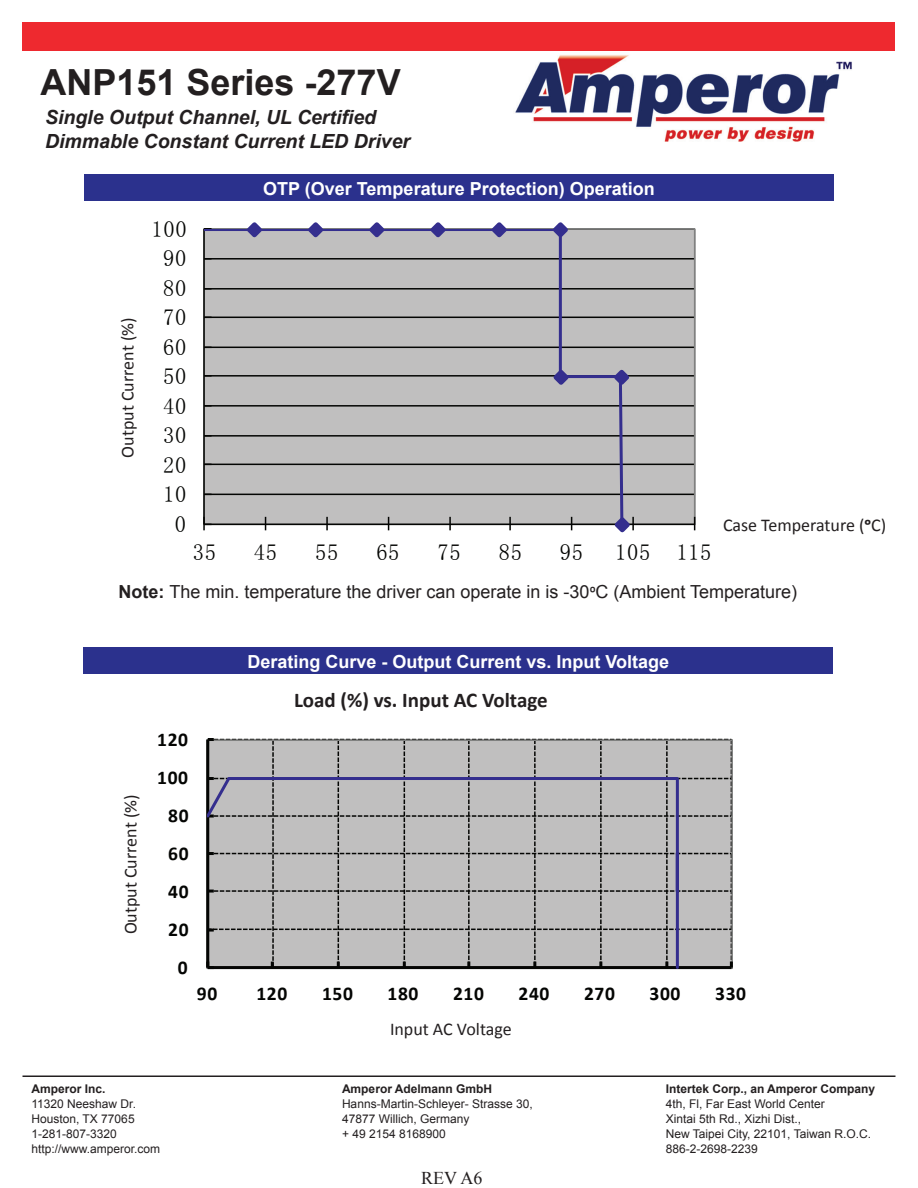
<style>
.page{position:relative;width:918px;height:1188px;background:#fff}
.page>*{position:absolute;margin:0;border:0;box-sizing:border-box;transform-origin:0 0}
.t1{font:700 36px "Arial";color:#231f20}
.t2{font:22.5px "Sim Sun";letter-spacing:.035em;color:#040503}
.t3{font:700 21px "Calibri";color:#231f20}
.t4{font:italic 700 19.5px/23.4px "Arial";color:#231f20}
.t5{font:700 19.5px "Calibri";letter-spacing:.03em;color:#040503}
.t6{font:700 18px "Arial";color:#fff}
.t7{font:18px "Arial";color:#231f20}
.t8{font:18px "Calibri";color:#231f20}
.t9{font:18px "Times New Roman";color:#231f20}
.t10{font:12px/15px "Arial";color:#231f20}
.t11{font:700 12px "Arial";color:#231f20}
.s1{font-weight:700}
.s2{font-family:"Calibri"}
</style>
<div class="page">
<div style="left:205px;top:230px;width:490px;height:295px;background:#c0bfbf"></div>
<hr style="left:204px;top:494px;width:491px;height:1px;background:#040503">
<hr style="left:204px;top:464px;width:491px;height:1px;background:#040503">
<hr style="left:204px;top:435px;width:491px;height:2px;background:#040503">
<hr style="left:204px;top:405px;width:491px;height:2px;background:#040503">
<hr style="left:204px;top:375px;width:491px;height:2px;background:#040503">
<hr style="left:204px;top:347px;width:491px;height:1px;background:#040503">
<hr style="left:204px;top:317px;width:491px;height:1px;background:#040503">
<hr style="left:204px;top:288px;width:491px;height:2px;background:#040503">
<hr style="left:204px;top:258px;width:491px;height:2px;background:#040503">
<hr style="left:203px;top:229px;width:2px;height:295px;background:#040503">
<svg style="left:204px;top:228px;width:8px;height:2px"></svg>
<hr style="left:204px;top:524px;width:491px;height:1px;background:#040503">
<svg style="left:203px;top:517px;width:2px;height:13px"></svg>
<svg style="left:694px;top:517px;width:1px;height:13px"></svg>
<svg style="left:205px;top:230px;width:420px;height:297px"></svg>
<svg style="left:243px;top:222px;width:23px;height:19px"></svg>
<svg style="left:304px;top:222px;width:23px;height:19px"></svg>
<svg style="left:365px;top:222px;width:23px;height:19px"></svg>
<svg style="left:426px;top:222px;width:24px;height:19px"></svg>
<svg style="left:488px;top:222px;width:23px;height:19px"></svg>
<svg style="left:549px;top:222px;width:23px;height:19px"></svg>
<svg style="left:549px;top:366px;width:24px;height:23px"></svg>
<svg style="left:610px;top:366px;width:23px;height:23px"></svg>
<svg style="left:611px;top:513px;width:23px;height:20px"></svg>
<svg style="left:206px;top:738px;width:527px;height:231px;background:#b4b3b3"></svg>
<svg style="left:208px;top:776px;width:472px;height:193px;background:#b0afb1"></svg>
<hr style="left:22px;top:1076px;width:874px;height:1px;background:#231f20">
<div style="left:84px;top:174px;width:750px;height:27px;background:#2b318d"></div>
<img style="left:515px;top:55px;width:337px;height:87px">
<div style="left:22px;top:22px;width:874px;height:29px;background:#ee292f"></div>
<div style="left:83px;top:647px;width:750px;height:27px;background:#2b318d"></div>
<h1 class="t1" style="left:40px;top:59px;width:362px">ANP151 Series -277V</h1>
<h3 class="t4" style="left:45px;top:106px;width:367px">Single Output Channel, UL Certified<br>Dimmable Constant Current LED Driver</h3>
<h3 class="t8" style="left:116px;top:458px;width:141px;rotate:-90deg">Output Current (%)</h3>
<h3 class="t6" style="left:263px;top:176px;width:393px">OTP (Over Temperature Protection) Operation</h3>
<h2 class="t2" style="left:151px;top:217px;width:37px">100</h2>
<h2 class="t2" style="left:163px;top:247px;width:25px">90</h2>
<h2 class="t2" style="left:163px;top:276px;width:25px">80</h2>
<h2 class="t2" style="left:163px;top:306px;width:25px">70</h2>
<h2 class="t2" style="left:163px;top:335px;width:25px">60</h2>
<h2 class="t2" style="left:163px;top:365px;width:25px">50</h2>
<h2 class="t2" style="left:163px;top:394px;width:25px">40</h2>
<h2 class="t2" style="left:163px;top:424px;width:25px">30</h2>
<h2 class="t2" style="left:163px;top:453px;width:25px">20</h2>
<h2 class="t2" style="left:163px;top:483px;width:25px">10</h2>
<h2 class="t2" style="left:175px;top:512px;width:13px">0</h2>
<h2 class="t2" style="left:193px;top:540px;width:25px">35</h2>
<h2 class="t2" style="left:254px;top:540px;width:25px">45</h2>
<h2 class="t2" style="left:315px;top:540px;width:25px">55</h2>
<h2 class="t2" style="left:376px;top:540px;width:25px">65</h2>
<h2 class="t2" style="left:438px;top:540px;width:25px">75</h2>
<h2 class="t2" style="left:499px;top:540px;width:25px">85</h2>
<h2 class="t2" style="left:560px;top:540px;width:25px">95</h2>
<h2 class="t2" style="left:615px;top:540px;width:98px">105 115</h2>
<h3 class="t8" style="left:723px;top:514px;width:165px">Case Temperature (<span class="s1">o</span>C)</h3>
<h3 class="t7" style="left:118px;top:580px;width:680px"><span class="s1">Note:</span> The min. temperature the driver can operate in is -30<span class="s2">0</span>C (Ambient Temperature)</h3>
<h3 class="t6" style="left:247px;top:650px;width:423px">Derating Curve - Output Current vs. Input Voltage</h3>
<h3 class="t8" style="left:119px;top:934px;width:141px;rotate:-90deg">Output Current (%)</h3>
<h3 class="t5" style="left:157px;top:727px;width:32px">120</h3>
<h3 class="t5" style="left:157px;top:765px;width:32px">100</h3>
<h3 class="t5" style="left:168px;top:803px;width:22px">80</h3>
<h3 class="t5" style="left:168px;top:841px;width:22px">60</h3>
<h3 class="t5" style="left:168px;top:879px;width:22px">40</h3>
<h3 class="t3" style="left:294px;top:687px;width:255px">Load (%) vs. Input AC Voltage</h3>
<h3 class="t5" style="left:168px;top:917px;width:22px">20</h3>
<h3 class="t5" style="left:178px;top:955px;width:11px">0</h3>
<h3 class="t5" style="left:197px;top:981px;width:22px">90</h3>
<h3 class="t5" style="left:256px;top:981px;width:32px">120</h3>
<h3 class="t5" style="left:322px;top:981px;width:32px">150</h3>
<h3 class="t5" style="left:388px;top:981px;width:32px">180</h3>
<h3 class="t5" style="left:453px;top:981px;width:32px">210</h3>
<h3 class="t5" style="left:519px;top:981px;width:32px">240</h3>
<h3 class="t5" style="left:584px;top:981px;width:32px">270</h3>
<h3 class="t5" style="left:650px;top:981px;width:32px">300</h3>
<h3 class="t5" style="left:715px;top:981px;width:32px">330</h3>
<h3 class="t8" style="left:390px;top:1018px;width:123px">Input AC Voltage</h3>
<p class="t11" style="left:32px;top:1081px;width:76px">Amperor Inc.</p>
<p class="t10" style="left:32px;top:1097px;width:130px">11320 Neeshaw Dr.<br>Houston, TX 77065<br>1-281-807-3320 http://www.amperor.com</p>
<p class="t11" style="left:342px;top:1080px;width:152px">Amperor Adelmann GmbH</p>
<p class="t10" style="left:342px;top:1096px;width:192px">Hanns-Martin-Schleyer- Strasse 30,<br>47877 Willich, Germany<br>+ 49 2154 8168900</p>
<h3 class="t9" style="left:421px;top:1166px;width:63px">REV A6</h3>
<p class="t11" style="left:666px;top:1080px;width:211px">Intertek Corp., an Amperor Company</p>
<p class="t10" style="left:666px;top:1096px;width:207px">4th, Fl, Far East World Center<br>Xintai 5th Rd., Xizhi Dist.,<br>New Taipei City, 22101, Taiwan R.O.C.<br>886-2-2698-2239</p>
</div>
